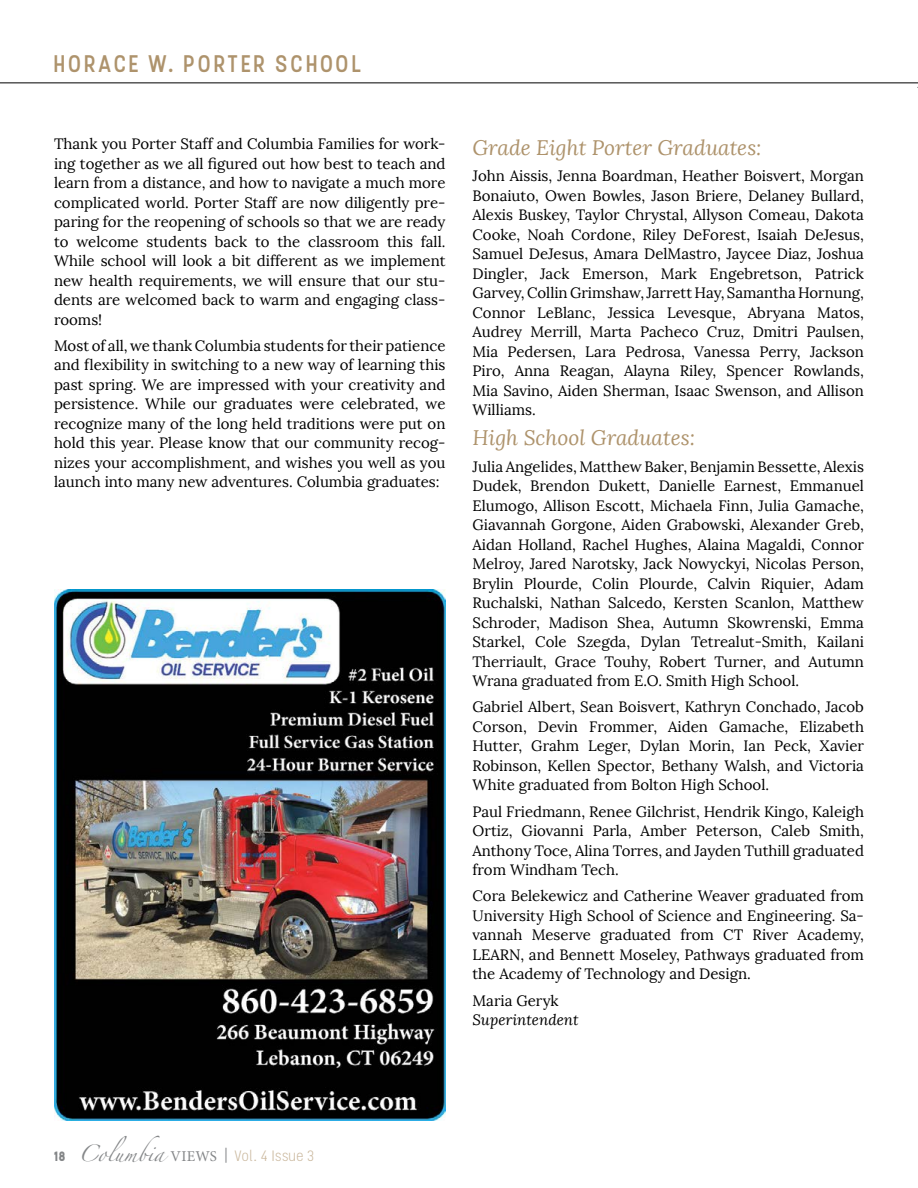
<style>
.page{position:relative;width:918px;height:1188px;background:#fff}
.page>*{position:absolute;margin:0;border:0;box-sizing:border-box;transform-origin:0 0}
.t1{font:500 24px "Stellar";letter-spacing:.075em;color:#ae936c}
.t2{font:italic 21px "Lora";color:#ae936c}
.t3{font:15px/19.5px "Lora";color:#000;text-align:justify}
.t4{font:300 15px "Stellar";letter-spacing:-.01em;color:#cbb99f}
.t5{font:italic 15px "Lora";color:#000}
.s1{font-weight:700;font-size:13.5px;color:#848688}
.s2{font-family:"Zapfino";font-weight:400;color:#848688}
.s3{font-family:"Minion Pro";font-weight:400;color:#848688}
</style>
<div class="page">
<hr style="left:0;top:82px;width:918px;height:1px;background:#000">
<img style="left:54px;top:589px;width:392px;height:531px">
<h1 class="t1" style="left:54px;top:49px;width:310px">HORACE W. PORTER SCHOOL</h1>
<p class="t3" style="left:54px;top:134px;width:393px">Thank you Porter Staff and Columbia Families for work&shy;ing together as we all figured out how best to teach and learn from a distance, and how to navigate a much more complicated world. Porter Staff are now diligently pre&shy;paring for the reopening of schools so that we are ready to welcome students back to the classroom this fall.<br>While school will look a bit different as we implement new health requirements, we will ensure that our stu&shy;dents are welcomed back to warm and engaging class&shy;rooms!</p>
<p class="t3" style="left:54px;top:336px;width:393px">Most of all, we thank Columbia students for their patience and flexibility in switching to a new way of learning this past spring. We are impressed with your creativity and persistence. While our graduates were celebrated, we recognize many of the long held traditions were put on hold this year. Please know that our community recog&shy;nizes your accomplishment, and wishes you well as you launch into many new adventures. Columbia graduates:</p>
<h2 class="t2" style="left:472px;top:135px;width:291px">Grade Eight Porter Graduates:</h2>
<p class="t3" style="left:472px;top:166px;width:393px">John Aissis, Jenna Boardman, Heather Boisvert, Morgan Bonaiuto, Owen Bowles, Jason Briere, Delaney Bullard, Alexis Buskey, Taylor Chrystal, Allyson Comeau, Dakota Cooke, Noah Cordone, Riley DeForest, Isaiah DeJesus, Samuel DeJesus, Amara DelMastro, Jaycee Diaz, Joshua Dingler, Jack Emerson, Mark Engebretson, Patrick Garvey, Collin Grimshaw, Jarrett Hay, Samantha Hornung, Connor LeBlanc, Jessica Levesque, Abryana Matos, Audrey Merrill, Marta Pacheco Cruz, Dmitri Paulsen, Mia Pedersen, Lara Pedrosa, Vanessa Perry, Jackson Piro, Anna Reagan, Alayna Riley, Spencer Rowlands, Mia Savino, Aiden Sherman, Isaac Swenson, and Allison Williams.</p>
<h2 class="t2" style="left:472px;top:425px;width:224px">High School Graduates:</h2>
<p class="t3" style="left:472px;top:457px;width:393px">Julia Angelides, Matthew Baker, Benjamin Bessette, Alexis Dudek, Brendon Dukett, Danielle Earnest, Emmanuel Elumogo, Allison Escott, Michaela Finn, Julia Gamache, Giavannah Gorgone, Aiden Grabowski, Alexander Greb, Aidan Holland, Rachel Hughes, Alaina Magaldi, Connor Melroy, Jared Narotsky, Jack Nowyckyi, Nicolas Person, Brylin Plourde, Colin Plourde, Calvin Riquier, Adam Ruchalski, Nathan Salcedo, Kersten Scanlon, Matthew Schroder, Madison Shea, Autumn Skowrenski, Emma Starkel, Cole Szegda, Dylan Tetrealut-Smith, Kailani Therriault, Grace Touhy, Robert Turner, and Autumn Wrana graduated from E.O. Smith High School.</p>
<p class="t3" style="left:472px;top:697px;width:393px">Gabriel Albert, Sean Boisvert, Kathryn Conchado, Jacob Corson, Devin Frommer, Aiden Gamache, Elizabeth Hutter, Grahm Leger, Dylan Morin, Ian Peck, Xavier Robinson, Kellen Spector, Bethany Walsh, and Victoria White graduated from Bolton High School.</p>
<p class="t3" style="left:472px;top:802px;width:393px">Paul Friedmann, Renee Gilchrist, Hendrik Kingo, Kaleigh Ortiz, Giovanni Parla, Amber Peterson, Caleb Smith, Anthony Toce, Alina Torres, and Jayden Tuthill graduated from Windham Tech.</p>
<p class="t3" style="left:472px;top:886px;width:393px">Cora Belekewicz and Catherine Weaver graduated from University High School of Science and Engineering. Sa&shy;vannah Meserve graduated from CT River Academy, LEARN, and Bennett Moseley, Pathways graduated from the Academy of Technology and Design.</p>
<p class="t3" style="left:472px;top:991px;width:88px">Maria Geryk</p>
<p class="t5" style="left:472px;top:1011px;width:108px">Superintendent</p>
<p class="t4" style="left:54px;top:1147px;width:263px"><span class="s1">18</span> <span class="s2">Columbia</span> <span class="s3">VIEWS |</span> Vol. 4 Issue 3</p>
</div>
